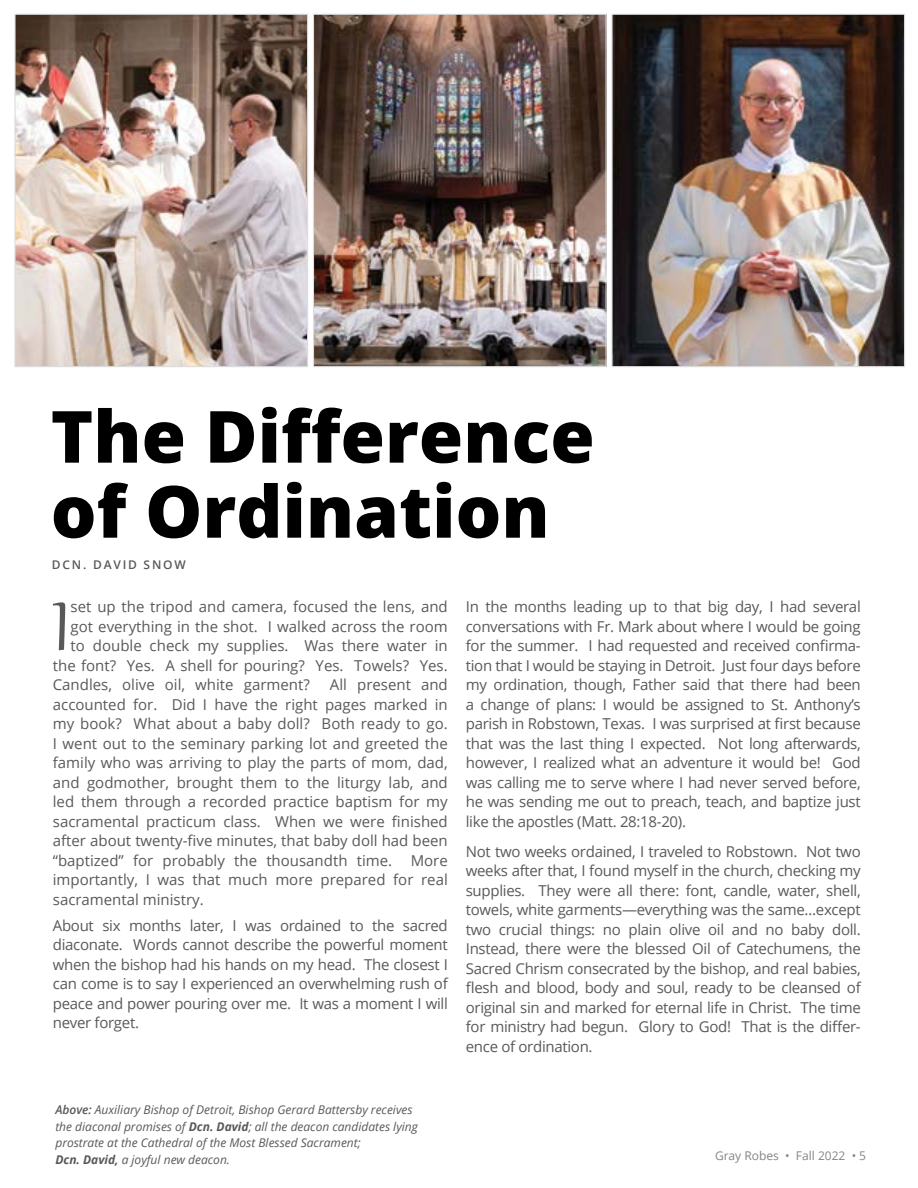
<style>
.page{position:relative;width:918px;height:1188px;background:#fff}
.page>*{position:absolute;margin:0;border:0;box-sizing:border-box;transform-origin:0 0}
.t1{font:84.3px "Gabriola";color:#58595b}
.t2{font:800 72px/75px "Open Sans";color:#000}
.t3{font:15px/19.5px "Open Sans";color:#58595b;text-align:justify}
.t4{font:italic 12px/16.5px "Open Sans";color:#58595b}
.t5{font:12px "Open Sans";color:#828487}
.t6{font:600 12px "Open Sans";letter-spacing:.15em;color:#58595b}
.s1{font-weight:600}
.s2{font-weight:700}
</style>
<div class="page">
<img style="left:16px;top:16px;width:290px;height:349px">
<div style="left:14px;top:14px;width:294px;height:353px;border:1px solid #dcddde"></div>
<img style="left:315px;top:16px;width:290px;height:349px">
<div style="left:313px;top:14px;width:294px;height:353px;border:1px solid #dcddde"></div>
<img style="left:613px;top:16px;width:290px;height:349px">
<div style="left:611px;top:14px;width:294px;height:353px;border:1px solid #dcddde"></div>
<h2 class="t2" style="left:51px;top:395px;width:546px">The Difference of Ordination</h2>
<p class="t6" style="left:52px;top:556px;width:136px">DCN. DAVID SNOW</p>
<h1 class="t1" style="left:52px;top:571px;width:20px">I</h1>
<p class="t3" style="left:71px;top:597px;width:379px">set up the tripod and camera, focused the lens, and</p>
<p class="t3" style="left:466px;top:597px;width:396px">In the months leading up to that big day, I had several conversations with Fr. Mark about where I would be going for the summer. I had requested and received confirma&shy;tion that I would be staying in Detroit. Just four days before my ordination, though, Father said that there had been a change of plans: I would be assigned to St. Anthony’s parish in Robstown, Texas. I was surprised at first because that was the last thing I expected. Not long afterwards, however, I realized what an adventure it would be! God was calling me to serve where I had never served before, he was sending me out to preach, teach, and baptize just like the apostles (Matt. 28:18-20).</p>
<p class="t3" style="left:466px;top:841px;width:396px">Not two weeks ordained, I traveled to Robstown. Not two weeks after that, I found myself in the church, checking my supplies. They were all there: font, candle, water, shell, towels, white garments—everything was the same…except two crucial things: no plain olive oil and no baby doll.<br>Instead, there were the blessed Oil of Catechumens, the Sacred Chrism consecrated by the bishop, and real babies, flesh and blood, body and soul, ready to be cleansed of original sin and marked for eternal life in Christ. The time for ministry had begun. Glory to God! That is the differ&shy;ence of ordination.</p>
<p class="t3" style="left:71px;top:616px;width:379px">got everything in the shot. I walked across the room</p>
<p class="t3" style="left:71px;top:636px;width:379px">to double check my supplies. Was there water in</p>
<p class="t3" style="left:53px;top:655px;width:396px">the font? Yes. A shell for pouring? Yes. Towels? Yes.</p>
<p class="t3" style="left:53px;top:675px;width:258px">Candles, olive oil, white garment?</p>
<p class="t3" style="left:53px;top:675px;width:396px;text-indent:277px">All present and accounted for. Did I have the right pages marked in my book? What about a baby doll? Both ready to go.<br>I went out to the seminary parking lot and greeted the family who was arriving to play the parts of mom, dad, and godmother, brought them to the liturgy lab, and led them through a recorded practice baptism for my sacramental practicum class. When we were finished after about twenty-five minutes, that baby doll had been “baptized” for probably the thousandth time. More importantly, I was that much more prepared for real sacramental ministry.</p>
<p class="t3" style="left:53px;top:915px;width:396px">About six months later, I was ordained to the sacred diaconate. Words cannot describe the powerful moment when the bishop had his hands on my head. The closest I can come is to say I experienced an overwhelming rush of peace and power pouring over me. It was a moment I will never forget.</p>
<p class="t4" style="left:55px;top:1101px;width:364px"><span class="s1">Above:</span> Auxiliary Bishop of Detroit, Bishop Gerard Battersby receives the diaconal promises of <span class="s2">Dcn. David</span>; all the deacon candidates lying prostrate at the Cathedral of the Most Blessed Sacrament;<br><span class="s2">Dcn. David,</span> a joyful new deacon.</p>
<p class="t5" style="left:715px;top:1147px;width:153px">Gray Robes • Fall 2022 • 5</p>
</div>
